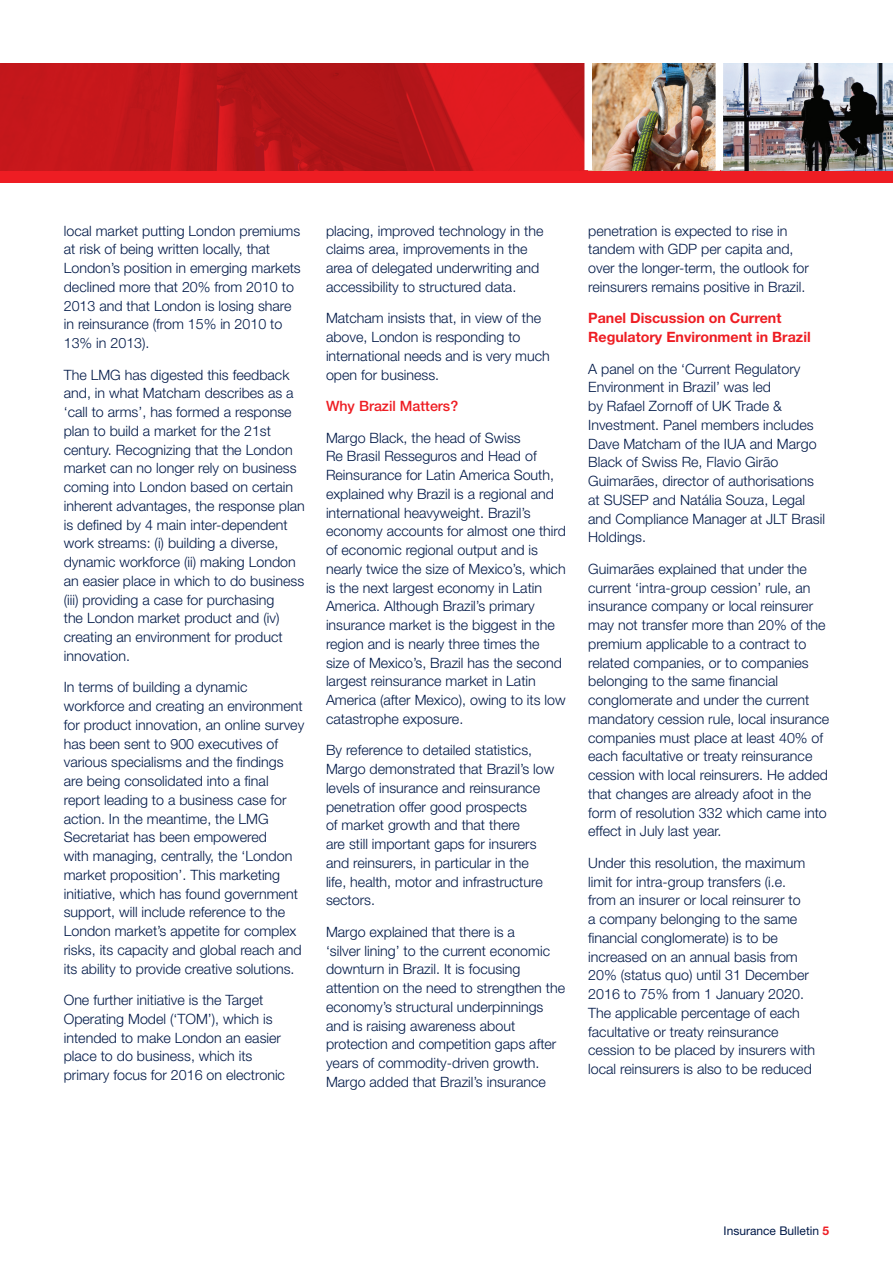
<style>
.page{position:relative;width:893px;height:1263px;background:#fff}
.page>*{position:absolute;margin:0;border:0;box-sizing:border-box;transform-origin:0 0}
.BULLETIN_-_Bodytext{font:300 14.25px/18.8px "Helvetica Neue LT Std";color:#001948}
.BULLETIN_-_Subhead_1{font:700 14.25px/18.8px "Helvetica Neue LT Std";color:#ee1d23}
.BULLETIN_-_Subhead_2{font:500 14.25px "Helvetica Neue LT Std";color:#ee1d23}
.t1{font:12px "Helvetica Neue LT Std";color:#001948}
.s1{font-weight:700;color:#ee1d23}
</style>
<div class="page">
<div style="left:0;top:170px;width:893px;height:13px;background:#ee1d23"></div>
<img style="left:592px;top:64px;width:124px;height:106px">
<img style="left:723px;top:64px;width:170px;height:106px">
<svg style="left:0;top:64px;width:584px;height:106px"></svg>
<p class="BULLETIN_-_Bodytext" style="left:64px;top:221px;width:239px">local market putting London premiums at risk of being written locally, that London’s position in emerging markets declined more that 20% from 2010 to 2013 and that London is losing share in reinsurance (from 15% in 2010 to 13% in 2013).</p>
<p class="BULLETIN_-_Bodytext" style="left:64px;top:365px;width:242px">The LMG has digested this feedback and, in what Matcham describes as a ‘call to arms’, has formed a response plan to build a market for the 21st century. Recognizing that the London market can no longer rely on business coming into London based on certain inherent advantages, the response plan is defined by 4 main inter-dependent work streams: (i) building a diverse, dynamic workforce (ii) making London an easier place in which to do business (iii) providing a case for purchasing<br>the London market product and (iv) creating an environment for product innovation.</p>
<p class="BULLETIN_-_Bodytext" style="left:64px;top:678px;width:242px">In terms of building a dynamic workforce and creating an environment for product innovation, an online survey has been sent to 900 executives of various specialisms and the findings are being consolidated into a final report leading to a business case for action. In the meantime, the LMG Secretariat has been empowered<br>with managing, centrally, the ‘London market proposition’. This marketing initiative, which has found government support, will include reference to the London market’s appetite for complex risks, its capacity and global reach and its ability to provide creative solutions.</p>
<p class="BULLETIN_-_Bodytext" style="left:64px;top:990px;width:223px">One further initiative is the Target Operating Model (‘TOM’), which is intended to make London an easier place to do business, which its primary focus for 2016 on electronic</p>
<p class="BULLETIN_-_Bodytext" style="left:326px;top:221px;width:219px">placing, improved technology in the claims area, improvements in the area of delegated underwriting and accessibility to structured data.</p>
<p class="BULLETIN_-_Bodytext" style="left:326px;top:309px;width:225px">Matcham insists that, in view of the above, London is responding to international needs and is very much open for business.</p>
<p class="BULLETIN_-_Subhead_2" style="left:326px;top:397px;width:134px">Why Brazil Matters?</p>
<p class="BULLETIN_-_Bodytext" style="left:326px;top:428px;width:241px">Margo Black, the head of Swiss<br>Re Brasil Resseguros and Head of Reinsurance for Latin America South, explained why Brazil is a regional and international heavyweight. Brazil’s economy accounts for almost one third of economic regional output and is nearly twice the size of Mexico’s, which is the next largest economy in Latin America. Although Brazil’s primary insurance market is the biggest in the region and is nearly three times the size of Mexico’s, Brazil has the second largest reinsurance market in Latin America (after Mexico), owing to its low catastrophe exposure.</p>
<p class="BULLETIN_-_Bodytext" style="left:326px;top:741px;width:230px">By reference to detailed statistics, Margo demonstrated that Brazil’s low levels of insurance and reinsurance penetration offer good prospects<br>of market growth and that there<br>are still important gaps for insurers and reinsurers, in particular in the<br>life, health, motor and infrastructure sectors.</p>
<p class="BULLETIN_-_Bodytext" style="left:326px;top:922px;width:241px">Margo explained that there is a<br>‘silver lining’ to the current economic downturn in Brazil. It is focusing attention on the need to strengthen the economy’s structural underpinnings and is raising awareness about protection and competition gaps after years of commodity-driven growth.<br>Margo added that Brazil’s insurance</p>
<p class="BULLETIN_-_Bodytext" style="left:588px;top:221px;width:222px">penetration is expected to rise in tandem with GDP per capita and, over the longer-term, the outlook for reinsurers remains positive in Brazil.</p>
<p class="BULLETIN_-_Subhead_1" style="left:588px;top:309px;width:224px">Panel Discussion on Current<br>Regulatory Environment in Brazil</p>
<p class="BULLETIN_-_Bodytext" style="left:588px;top:359px;width:238px">A panel on the ‘Current Regulatory<br>Environment in Brazil’ was led<br>by Rafael Zornoff of UK Trade &amp;<br>Investment. Panel members includes<br>Dave Matcham of the IUA and Margo<br>Black of Swiss Re, Flavio Girão<br>Guimarães, director of authorisations at SUSEP and Natália Souza, Legal and Compliance Manager at JLT Brasil<br>Holdings.</p>
<p class="BULLETIN_-_Bodytext" style="left:588px;top:559px;width:242px">Guimarães explained that under the current ‘intra-group cession’ rule, an insurance company or local reinsurer may not transfer more than 20% of the premium applicable to a contract to related companies, or to companies belonging to the same financial conglomerate and under the current mandatory cession rule, local insurance companies must place at least 40% of each facultative or treaty reinsurance cession with local reinsurers. He added that changes are already afoot in the form of resolution 332 which came into effect in July last year.</p>
<p class="BULLETIN_-_Bodytext" style="left:588px;top:853px;width:228px">Under this resolution, the maximum limit for intra-group transfers (i.e. from an insurer or local reinsurer to<br>a company belonging to the same financial conglomerate) is to be increased on an annual basis from 20% (status quo) until 31 December 2016 to 75% from 1 January 2020.<br>The applicable percentage of each facultative or treaty reinsurance cession to be placed by insurers with local reinsurers is also to be reduced</p>
<p class="t1" style="left:724px;top:1224px;width:107px">Insurance Bulletin <span class="s1">5</span></p>
</div>
